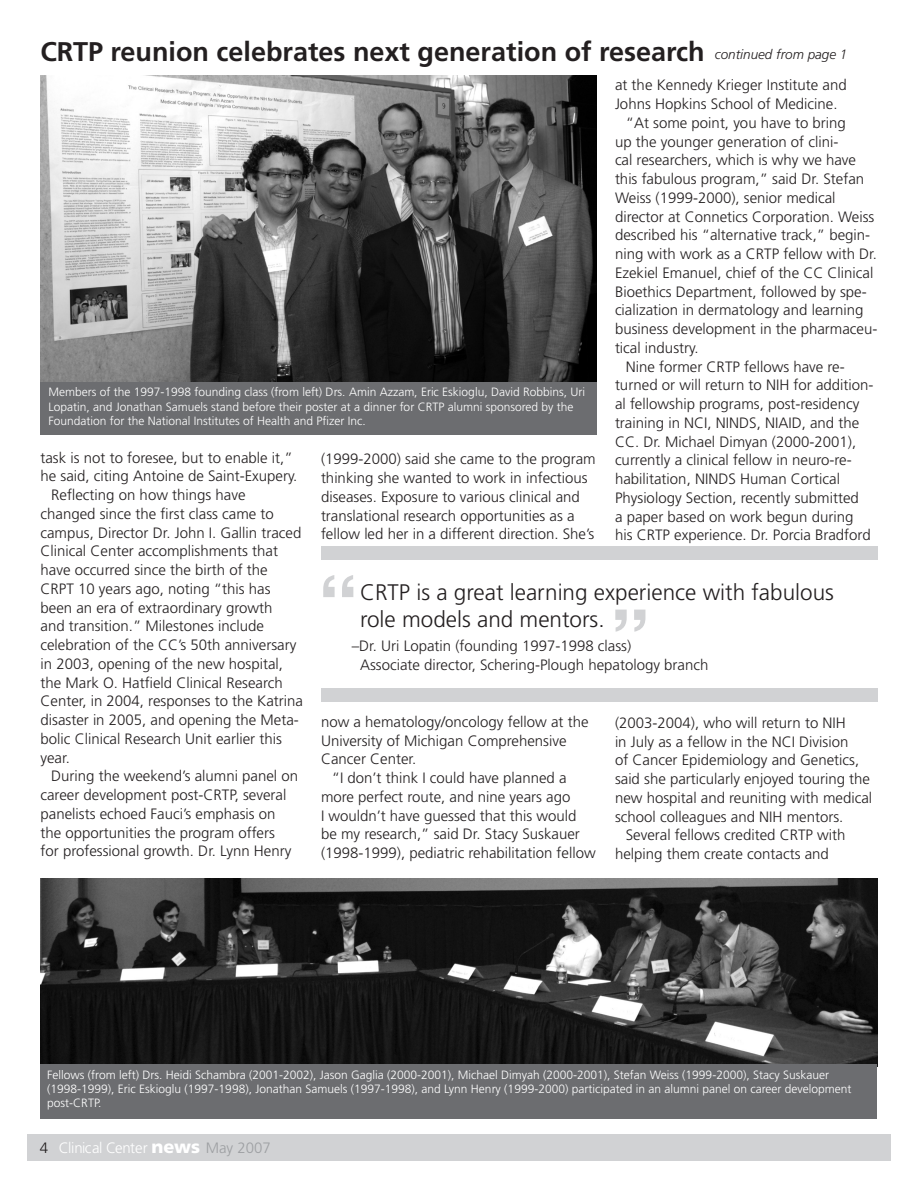
<style>
.page{position:relative;width:918px;height:1188px;background:#fff}
.page>*{position:absolute;margin:0;border:0;box-sizing:border-box;transform-origin:0 0}
.A_Head{font:700 27px "Frutiger LT Std";color:#231f20}
.Pull_Quote{font:300 22.5px/27px "Frutiger LT Std";color:#231f20}
.CC_News_Body{font:300 15px/18.8px "Frutiger LT Std";color:#231f20}
.Pull_Quote_Attribute{font:300 15px "Frutiger LT Std";color:#231f20}
.t1{font:300 15px "Frutiger LT Std";letter-spacing:-.02em;color:#fff}
.t2{font:italic 300 13.5px "Frutiger LT Std";color:#231f20}
.Photo_Caption{font:300 12px/14.4px "Frutiger LT Std";color:#fff}
.s1{font-weight:900;font-size:18px}
.s2{color:#9d9fa2}
</style>
<div class="page">
<div style="left:27px;top:1134px;width:864px;height:27px;background:#d1d2d4"></div>
<svg style="left:615px;top:610px;width:30px;height:22px"></svg>
<svg style="left:323px;top:575px;width:30px;height:22px"></svg>
<div style="left:321px;top:546px;width:557px;height:14px;background:#d1d2d4"></div>
<div style="left:321px;top:688px;width:557px;height:14px;background:#d1d2d4"></div>
<img style="left:40px;top:878px;width:838px;height:187px">
<div style="left:40px;top:1065px;width:838px;height:54px;background:#6c6d70"></div>
<div style="left:40px;top:380px;width:557px;height:55px;background:#6c6d70"></div>
<img style="left:40px;top:75px;width:557px;height:306px">
<p class="A_Head" style="left:40px;top:36px;width:666px">CRTP reunion celebrates next generation of research</p>
<p class="t2" style="left:715px;top:46px;width:134px">continued from page 1</p>
<p class="CC_News_Body" style="left:615px;top:76px;width:233px">at the Kennedy Krieger Institute and<br>Johns Hopkins School of Medicine.</p>
<p class="CC_News_Body" style="left:615px;top:113px;width:264px;text-indent:11px">“At some point, you have to bring<br>up the younger generation of clini-<br>cal researchers, which is why we have this fabulous program,” said Dr. Stefan Weiss (1999-2000), senior medical director at Connetics Corporation. Weiss described his “alternative track,” begin&shy;ning with work as a CRTP fellow with Dr.<br>Ezekiel Emanuel, chief of the CC Clinical Bioethics Department, followed by spe&shy;cialization in dermatology and learning business development in the pharmaceu&shy;tical industry.</p>
<p class="CC_News_Body" style="left:615px;top:357px;width:260px;text-indent:11px">Nine former CRTP fellows have re&shy;turned or will return to NIH for addition&shy;al fellowship programs, post-residency training in NCI, NINDS, NIAID, and the CC. Dr. Michael Dimyan (2000-2001), currently a clinical fellow in neuro-re&shy;habilitation, NINDS Human Cortical Physiology Section, recently submitted<br>a paper based on work begun during his CRTP experience. Dr. Porcia Bradford</p>
<p class="Photo_Caption" style="left:48px;top:385px;width:538px">Members of the 1997-1998 founding class (from left) Drs. Amin Azzam, Eric Eskioglu, David Robbins, Uri<br>Lopatin, and Jonathan Samuels stand before their poster at a dinner for CRTP alumni sponsored by the<br>Foundation for the National Institutes of Health and Pfizer Inc.</p>
<p class="CC_News_Body" style="left:40px;top:448px;width:258px">task is not to foresee, but to enable it,” he said, citing Antoine de Saint-Exupery.</p>
<p class="CC_News_Body" style="left:40px;top:486px;width:264px;text-indent:11px">Reflecting on how things have changed since the first class came to campus, Director Dr. John I. Gallin traced Clinical Center accomplishments that have occurred since the birth of the CRPT 10 years ago, noting “this has been an era of extraordinary growth<br>and transition.” Milestones include celebration of the CC’s 50th anniversary in 2003, opening of the new hospital, the Mark O. Hatfield Clinical Research Center, in 2004, responses to the Katrina disaster in 2005, and opening the Meta&shy;bolic Clinical Research Unit earlier this year.</p>
<p class="CC_News_Body" style="left:40px;top:767px;width:259px;text-indent:11px">During the weekend’s alumni panel on career development post-CRTP, several panelists echoed Fauci’s emphasis on the opportunities the program offers<br>for professional growth. Dr. Lynn Henry</p>
<p class="CC_News_Body" style="left:321px;top:450px;width:276px">(1999-2000) said she came to the program thinking she wanted to work in infectious diseases. Exposure to various clinical and translational research opportunities as a fellow led her in a different direction. She’s</p>
<p class="Pull_Quote" style="left:360px;top:579px;width:475px">CRTP is a great learning experience with fabulous role models and mentors.</p>
<p class="Pull_Quote_Attribute" style="left:352px;top:637px;width:281px">–Dr. Uri Lopatin (founding 1997-1998 class)</p>
<p class="Pull_Quote_Attribute" style="left:360px;top:656px;width:350px">Associate director, Schering-Plough hepatology branch</p>
<p class="CC_News_Body" style="left:321px;top:713px;width:269px">now a hematology/oncology fellow at the<br>University of Michigan Comprehensive<br>Cancer Center.</p>
<p class="CC_News_Body" style="left:321px;top:769px;width:276px;text-indent:11px">“I don’t think I could have planned a more perfect route, and nine years ago<br>I wouldn’t have guessed that this would be my research,” said Dr. Stacy Suskauer (1998-1999), pediatric rehabilitation fellow</p>
<p class="CC_News_Body" style="left:615px;top:713px;width:259px">(2003-2004), who will return to NIH<br>in July as a fellow in the NCI Division<br>of Cancer Epidemiology and Genetics, said she particularly enjoyed touring the new hospital and reuniting with medical school colleagues and NIH mentors.</p>
<p class="CC_News_Body" style="left:615px;top:826px;width:232px;text-indent:11px">Several fellows credited CRTP with helping them create contacts and</p>
<p class="Photo_Caption" style="left:47px;top:1067px;width:806px">Fellows (from left) Drs. Heidi Schambra (2001-2002), Jason Gaglia (2000-2001), Michael Dimyah (2000-2001), Stefan Weiss (1999-2000), Stacy Suskauer (1998-1999), Eric Eskioglu (1997-1998), Jonathan Samuels (1997-1998), and Lynn Henry (1999-2000) participated in an alumni panel on career development post-CRTP.</p>
<p class="t1" style="left:59px;top:1139px;width:213px">Clinical Center <span class="s1">news</span> <span class="s2">May 2007</span></p>
</div>
